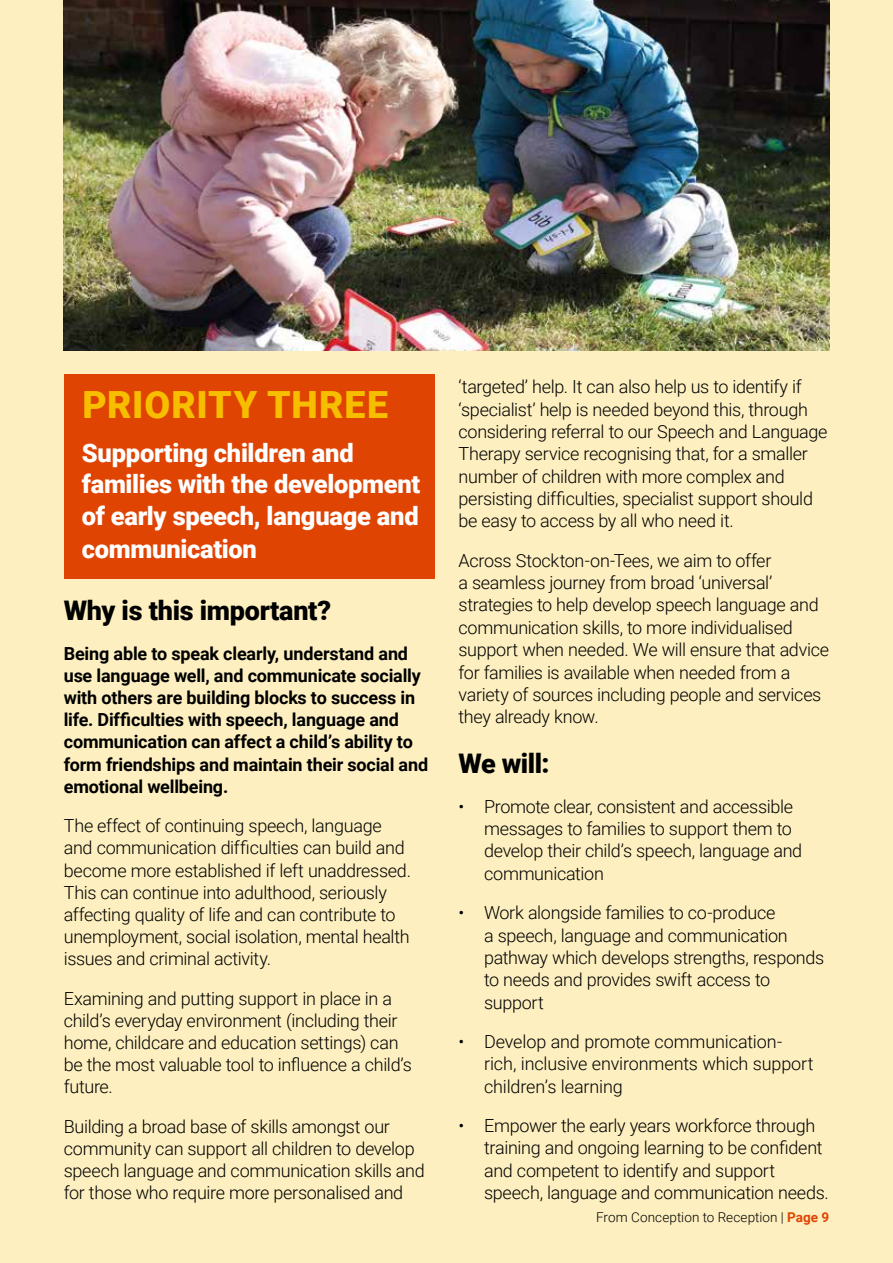
<style>
.page{position:relative;width:893px;height:1263px;background:#fdefbf}
.page>*{position:absolute;margin:0;border:0;box-sizing:border-box;transform-origin:0 0}
.t1{font:900 37.5px "Roboto";letter-spacing:.02em;color:#f7be00}
.t2{font:900 27px "Roboto";letter-spacing:-.015em;color:#000}
.t3{font:900 25.5px/31.8px "Roboto";letter-spacing:-.01em;color:#fff}
.t4{font:300 18px/22.4px "Roboto";letter-spacing:-.02em;color:#000}
.t5{font:700 18px/22.2px "Roboto";letter-spacing:-.01em;color:#000}
.t6{font:300 13.5px "Roboto";letter-spacing:.01em;color:#000}
.s1{font-weight:700;color:#e04403}
</style>
<div class="page">
<img style="left:64px;top:0;width:765px;height:351px">
<div style="left:64px;top:374px;width:370px;height:204px;background:#e04403"></div>
<h1 class="t1" style="left:82px;top:379px;width:307px">PRIORITY THREE</h1>
<h3 class="t3" style="left:82px;top:436px;width:340px">Supporting children and families with the development of early speech, language and communication</h3>
<h2 class="t2" style="left:64px;top:592px;width:269px">Why is this important?</h2>
<p class="t5" style="left:64px;top:641px;width:366px">Being able to speak clearly, understand and use language well, and communicate socially with others are building blocks to success in life. Difficulties with speech, language and communication can affect a child’s ability to form friendships and maintain their social and emotional wellbeing.</p>
<p class="t4" style="left:64px;top:814px;width:349px">The effect of continuing speech, language and communication difficulties can build and become more established if left unaddressed.<br>This can continue into adulthood, seriously affecting quality of life and can contribute to unemployment, social isolation, mental health issues and criminal activity.</p>
<p class="t4" style="left:64px;top:986px;width:350px">Examining and putting support in place in a child’s everyday environment (including their home, childcare and education settings) can be the most valuable tool to influence a child’s future.</p>
<p class="t4" style="left:64px;top:1114px;width:362px">Building a broad base of skills amongst our community can support all children to develop speech language and communication skills and for those who require more personalised and</p>
<p class="t4" style="left:459px;top:375px;width:370px">‘targeted’ help. It can also help us to identify if ‘specialist’ help is needed beyond this, through considering referral to our Speech and Language Therapy service recognising that, for a smaller number of children with more complex and persisting difficulties, specialist support should be easy to access by all who need it.</p>
<p class="t4" style="left:459px;top:548px;width:372px">Across Stockton-on-Tees, we aim to offer<br>a seamless journey from broad ‘universal’ strategies to help develop speech language and communication skills, to more individualised support when needed. We will ensure that advice for families is available when needed from a variety of sources including people and services they already know.</p>
<h2 class="t2" style="left:459px;top:745px;width:93px">We will:</h2>
<p class="t4" style="left:484px;top:794px;width:320px;text-indent:-26px">• Promote clear, consistent and accessible messages to families to support them to develop their child’s speech, language and communication</p>
<p class="t4" style="left:484px;top:901px;width:342px;text-indent:-26px">• Work alongside families to co-produce<br>a speech, language and communication pathway which develops strengths, responds to needs and provides swift access to support</p>
<p class="t4" style="left:484px;top:1030px;width:331px;text-indent:-26px">• Develop and promote communication&shy;rich, inclusive environments which support children’s learning</p>
<p class="t4" style="left:484px;top:1114px;width:346px;text-indent:-26px">• Empower the early years workforce through training and ongoing learning to be confident and competent to identify and support speech, language and communication needs.</p>
<p class="t6" style="left:596px;top:1207px;width:234px">From Conception to Reception | <span class="s1">Page 9</span></p>
</div>
